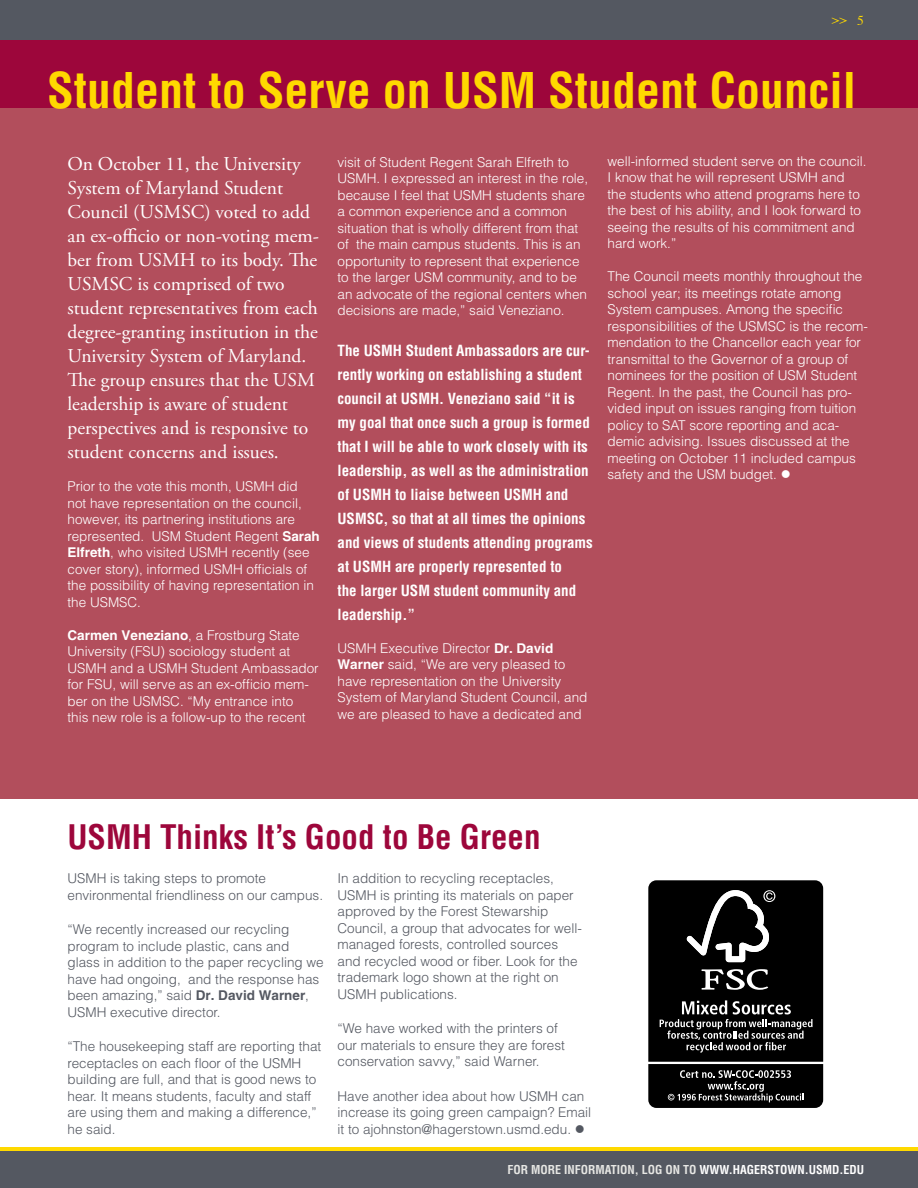
<style>
.page{position:relative;width:918px;height:1188px;background:#fff}
.page>*{position:absolute;margin:0;border:0;box-sizing:border-box;transform-origin:0 0}
.t1{font:700 condensed 48px "Helvetica LT Std";color:#ffd900}
.t2{font:700 condensed 33px "Helvetica LT Std";color:#9d063b}
.t3{font:19.5px/24px "Adobe Garamond Pro";color:#fff}
.t4{font:700 condensed 15px/24px "Helvetica LT Std";color:#fff}
.t5{font:300 13.5px/16.5px "Helvetica";color:#fff}
.t6{font:300 13.5px/16.5px "Helvetica";color:#545861}
.t7{font:13.5px "Times";color:#ffd900}
.t8{font:700 condensed 12px "Helvetica LT Std";color:#e7e7e4}
.s1{font-weight:700}
.s2{color:#fff}
</style>
<div class="page">
<div style="left:0;top:108px;width:918px;height:690px;background:#b24e5c"></div>
<div style="left:0;top:0;width:918px;height:40px;background:#545861"></div>
<div style="left:0;top:40px;width:918px;height:68px;background:#9d063b"></div>
<div style="left:0;top:1151px;width:918px;height:37px;background:#545861"></div>
<hr style="left:0;top:1148px;width:918px;height:3px;background:#ffd900">
<svg style="left:648px;top:880px;width:175px;height:228px;background:#202020"></svg>
<p class="t7" style="left:832px;top:7px;width:34px">&gt;&gt; 5</p>
<h1 class="t1" style="left:47px;top:60px;width:426px">Student to Serve on USM</h1>
<h1 class="t1" style="left:548px;top:60px;width:310px">Student Council</h1>
<p class="t3" style="left:68px;top:153px;width:253px">On October 11, the University<br>System of Maryland Student<br>Council (USMSC) voted to add an ex-officio or non-voting mem&shy;ber from USMH to its body. The<br>USMSC is comprised of two student representatives from each degree-granting institution in the<br>University System of Maryland.<br>The group ensures that the USM leadership is aware of student perspectives and is responsive to student concerns and issues.</p>
<p class="t5" style="left:68px;top:478px;width:254px">Prior to the vote this month, USMH did not have representation on the council, however, its partnering institutions are represented. USM Student Regent <span class="s1">Sarah Elfreth</span>, who visited USMH recently (see cover story), informed USMH officials of the possibility of having representation in the USMSC.</p>
<p class="t5" style="left:68px;top:626px;width:253px"><span class="s1">Carmen Veneziano</span>, a Frostburg State University (FSU) sociology student at USMH and a USMH Student Ambassador for FSU, will serve as an ex-officio mem&shy;ber on the USMSC. “My entrance into<br>this new role is a follow-up to the recent</p>
<p class="t5" style="left:338px;top:153px;width:252px">visit of Student Regent Sarah Elfreth to USMH. I expressed an interest in the role, because I feel that USMH students share a common experience and a common situation that is wholly different from that of the main campus students. This is an opportunity to represent that experience to the larger USM community, and to be an advocate of the regional centers when decisions are made,” said Veneziano.</p>
<p class="t4" style="left:338px;top:338px;width:37px">The USMH</p>
<p class="t4" style="left:338px;top:338px;width:254px;text-indent:68px">Student Ambassadors are cur&shy;rently working on establishing a student council at USMH</p>
<p class="t4" style="left:338px;top:386px;width:254px;text-indent:102px">. Veneziano said “it is my goal that once such a group is formed that I will be able to work closely with its leadership, as well as the administration of USMH</p>
<p class="t4" style="left:395px;top:482px;width:119px">to liaise between USMH</p>
<p class="t4" style="left:546px;top:482px;width:24px">and</p>
<p class="t4" style="left:338px;top:506px;width:10px">USMSC</p>
<p class="t4" style="left:338px;top:506px;width:257px;text-indent:46px">, so that at all times the opinions and views of students attending programs at USMH</p>
<p class="t4" style="left:338px;top:554px;width:226px;text-indent:58px">are properly represented to the larger USM</p>
<p class="t4" style="left:434px;top:578px;width:144px">student community and</p>
<p class="t4" style="left:338px;top:602px;width:79px">leadership.”</p>
<p class="t5" style="left:338px;top:639px;width:252px">USMH Executive Director <span class="s1">Dr. David Warner</span> said, “We are very pleased to have representation on the University System of Maryland Student Council, and we are pleased to have a dedicated and</p>
<p class="t5" style="left:608px;top:152px;width:261px">well-informed student serve on the council.<br>I know that he will represent USMH and the students who attend programs here to the best of his ability, and I look forward to seeing the results of his commitment and hard work.”</p>
<p class="t5" style="left:608px;top:268px;width:262px">The Council meets monthly throughout the school year; its meetings rotate among System campuses. Among the specific responsibilities of the USMSC is the recom&shy;mendation to the Chancellor each year for transmittal to the Governor of a group of nominees for the position of USM Student Regent. In the past, the Council has pro&shy;vided input on issues ranging from tuition policy to SAT score reporting and aca&shy;demic advising. Issues discussed at the meeting on October 11 included campus safety and the USM budget. ●</p>
<h2 class="t2" style="left:68px;top:816px;width:21px">USMH</h2>
<h2 class="t2" style="left:160px;top:816px;width:382px">Thinks It’s Good to Be Green</h2>
<p class="t6" style="left:68px;top:870px;width:257px">USMH is taking steps to promote environmental friendliness on our campus.</p>
<p class="t6" style="left:68px;top:921px;width:258px">“We recently increased our recycling program to include plastic, cans and glass in addition to the paper recycling we have had ongoing, and the response has been amazing,” said <span class="s1">Dr. David Warner</span>, USMH executive director.</p>
<p class="t6" style="left:68px;top:1038px;width:255px">“The housekeeping staff are reporting that receptacles on each floor of the USMH building are full, and that is good news to hear. It means students, faculty and staff are using them and making a difference,” he said.</p>
<p class="t6" style="left:338px;top:870px;width:246px">In addition to recycling receptacles, USMH is printing its materials on paper approved by the Forest Stewarship Council, a group that advocates for well&shy;managed forests, controlled sources and recycled wood or fiber. Look for the trademark logo shown at the right on USMH publications.</p>
<p class="t6" style="left:338px;top:1020px;width:229px">“We have worked with the printers of our materials to ensure they are forest conservation savvy,” said Warner.</p>
<p class="t6" style="left:338px;top:1087px;width:255px">Have another idea about how USMH can increase its going green campaign? Email it to ajohnston@hagerstown.usmd.edu. ●</p>
<p class="t8" style="left:508px;top:1162px;width:358px">for more information, log on to <span class="s2">www.hagerstown.usmd.edu</span></p>
</div>
